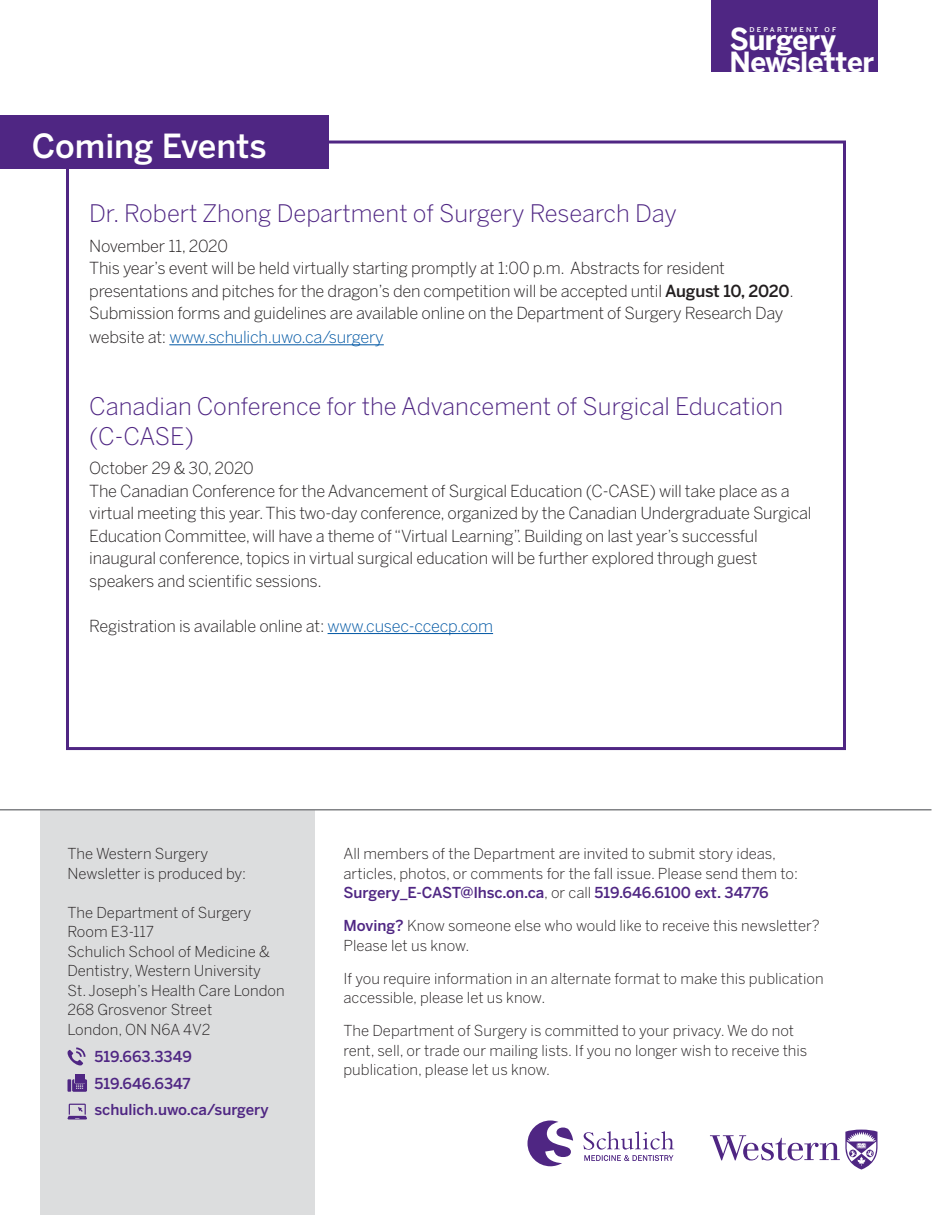
<style>
.page{position:relative;width:945px;height:1215px;background:#fff}
.page>*{position:absolute;margin:0;border:0;box-sizing:border-box;transform-origin:0 0}
.t1{font:500 33px "Benton Sans";color:#fff}
.t2{font:700 27.6px "Benton Sans";letter-spacing:-.02em;color:#fff}
.t3{font:300 24px/30px "Benton Sans";color:#4f2683}
.t4{font:300 16.5px/22.5px "Benton Sans";letter-spacing:-.015em;color:#231f20}
.t5{font:300 16.5px "Benton Sans";letter-spacing:-.015em;color:#0057a4}
.t6{font:300 15px/19.5px "Benton Sans";color:#231f20}
.t7{font:500 15px/26.2px "Benton Sans";color:#4f2683}
.t8{font:500 6.45px "Benton Sans";color:#fff;scale:1.09 1}
.s1{font-size:30px}
.s2{font-weight:500}
.s3{color:#231f20}
.s4{color:#0057a4}
.s5{font-weight:500;color:#4f2683}
</style>
<div class="page">
<div style="left:711px;top:0;width:167px;height:71px;background:#4f2683"></div>
<div style="left:41px;top:811px;width:274px;height:404px;background:#dcddde"></div>
<svg style="left:67px;top:1079px;width:4px;height:13px"></svg>
<svg style="left:72px;top:1075px;width:15px;height:17px"></svg>
<svg style="left:67px;top:1047px;width:19px;height:19px"></svg>
<svg style="left:68px;top:1104px;width:19px;height:16px"></svg>
<svg style="left:528px;top:1120px;width:45px;height:46px"></svg>
<svg style="left:583px;top:1131px;width:91px;height:30px"></svg>
<svg style="left:710px;top:1130px;width:168px;height:40px"></svg>
<hr style="left:0;top:809px;width:932px;height:2px;background:#808285">
<hr style="left:169px;top:344px;width:215px;height:1px;background:#0057a4">
<hr style="left:328px;top:633px;width:165px;height:1px;background:#0057a4">
<div style="left:66px;top:141px;width:780px;height:609px;border:3px solid #4f2683"></div>
<div style="left:0;top:115px;width:328px;height:54px;background:#4f2683"></div>
<h1 class="t1" style="left:32px;top:126px;width:236px">Coming Events</h1>
<p class="t8" style="left:749px;top:26px;width:14px">D epart</p>
<p class="t8" style="left:791px;top:26px;width:15px">m ent</p>
<p class="t8" style="left:824px;top:26px;width:12px">o f</p>
<h2 class="t2" style="left:730px;top:23px;width:107px"><span class="s1">S</span>urgery</h2>
<h2 class="t2" style="left:729px;top:46px;width:146px">Newsletter</h2>
<h3 class="t3" style="left:89px;top:198px;width:589px">Dr. Robert Zhong Department of Surgery Research Day</h3>
<p class="t4" style="left:89px;top:234px;width:706px">November 11, 2020<br>This year’s event will be held virtually starting promptly at 1:00 p.m. Abstracts for resident presentations and pitches for the dragon’s den competition will be accepted until <span class="s2">August 10, 2020</span>.<br>Submission forms and guidelines are available online on the Department of Surgery Research Day</p>
<p class="t5" style="left:89px;top:327px;width:296px"><span class="s3">website at:</span> www.schulich.uwo.ca/surgery</p>
<h3 class="t3" style="left:89px;top:391px;width:696px">Canadian Conference for the Advancement of Surgical Education (C-CASE)</h3>
<p class="t4" style="left:89px;top:457px;width:724px">October 29 &amp; 30, 2020<br>The Canadian Conference for the Advancement of Surgical Education (C-CASE) will take place as a virtual meeting this year. This two-day conference, organized by the Canadian Undergraduate Surgical Education Committee, will have a theme of “Virtual Learning”. Building on last year’s successful inaugural conference, topics in virtual surgical education will be further explored through guest speakers and scientific sessions.</p>
<p class="t4" style="left:89px;top:615px;width:405px">Registration is available online at: <span class="s4">www.cusec-ccecp.com</span></p>
<p class="t6" style="left:68px;top:844px;width:180px">The Western Surgery<br>Newsletter is produced by:</p>
<p class="t6" style="left:68px;top:903px;width:219px">The Department of Surgery<br>Room E3-117<br>Schulich School of Medicine &amp;<br>Dentistry, Western University<br>St. Joseph’s Health Care London<br>268 Grosvenor Street<br>London, ON N6A 4V2</p>
<p class="t7" style="left:94px;top:1044px;width:176px">519.663.3349<br>519.646.6347 schulich.uwo.ca/surgery</p>
<p class="t6" style="left:344px;top:844px;width:456px">All members of the Department are invited to submit story ideas, articles, photos, or comments for the fall issue. Please send them to:<br><span class="s5">Surgery_E-CAST@lhsc.on.ca</span>, or call <span class="s5">519.646.6100 ext. 34776</span></p>
<p class="t6" style="left:344px;top:916px;width:478px"><span class="s5">Moving?</span> Know someone else who would like to receive this newsletter?<br>Please let us know.</p>
<p class="t6" style="left:344px;top:969px;width:482px">If you require information in an alternate format to make this publication accessible, please let us know.</p>
<p class="t6" style="left:344px;top:1021px;width:465px">The Department of Surgery is committed to your privacy. We do not rent, sell, or trade our mailing lists. If you no longer wish to receive this publication, please let us know.</p>
</div>
